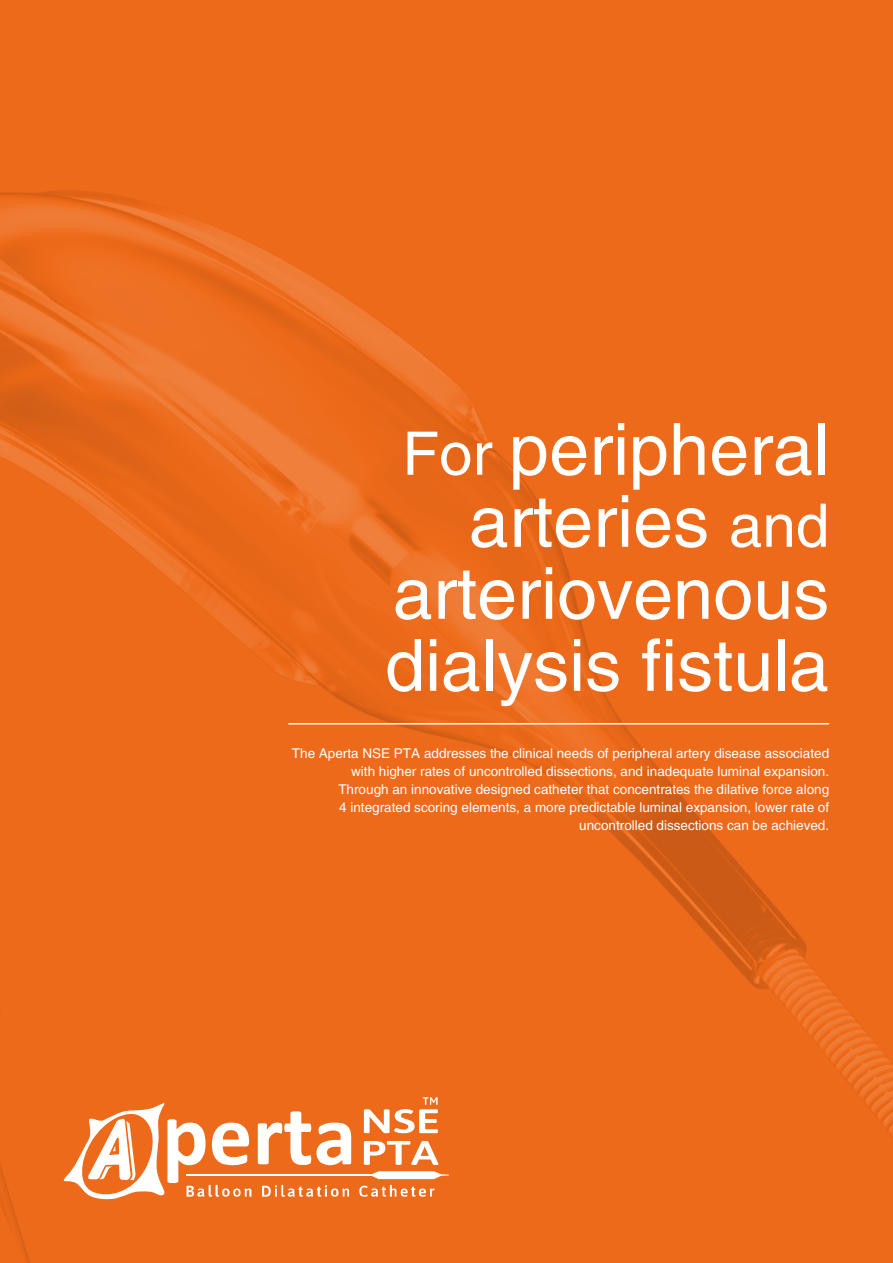
<style>
.page{position:relative;width:893px;height:1263px;background:#fff}
.page>*{position:absolute;margin:0;border:0;box-sizing:border-box;transform-origin:0 0}
.t1{font:72px/72px "Helvetica";color:#fff;text-align:center}
.t2{font:60px "Helvetica";color:#fff}
.t3{font:13.5px/18px "Helvetica";color:#fff;text-align:right}
</style>
<div class="page">
<img style="left:0;top:0;width:893px;height:1263px">
<hr style="left:288px;top:723px;width:541px;height:1px;background:#fff">
<svg style="left:262px;top:1185px;width:87px;height:12px"></svg>
<svg style="left:359px;top:1185px;width:76px;height:12px"></svg>
<svg style="left:364px;top:1097px;width:74px;height:36px"></svg>
<svg style="left:364px;top:1141px;width:74px;height:24px"></svg>
<svg style="left:371px;top:1171px;width:78px;height:8px"></svg>
<hr style="left:186px;top:1174px;width:252px;height:2px;background:#fff">
<svg style="left:258px;top:1111px;width:93px;height:54px"></svg>
<svg style="left:63px;top:1103px;width:188px;height:97px"></svg>
<p class="t2" style="left:402px;top:419px;width:91px">For</p>
<p class="t1" style="left:509px;top:413px;width:322px">peripheral</p>
<p class="t1" style="left:385px;top:485px;width:446px">arteries arteriovenous dialysis fistula</p>
<p class="t2" style="left:729px;top:491px;width:102px">and</p>
<p class="t3" style="left:292px;top:744px;width:539px">The Aperta NSE PTA addresses the clinical needs of peripheral artery disease associated with higher rates of uncontrolled dissections, and inadequate luminal expansion.</p>
<p class="t3" style="left:338px;top:780px;width:492px">Through an innovative designed catheter that concentrates the dilative force along<br>4 integrated scoring elements a, more predictable luminal expansion, lower rate of uncontrolled dissections can be achieved.</p>
</div>
